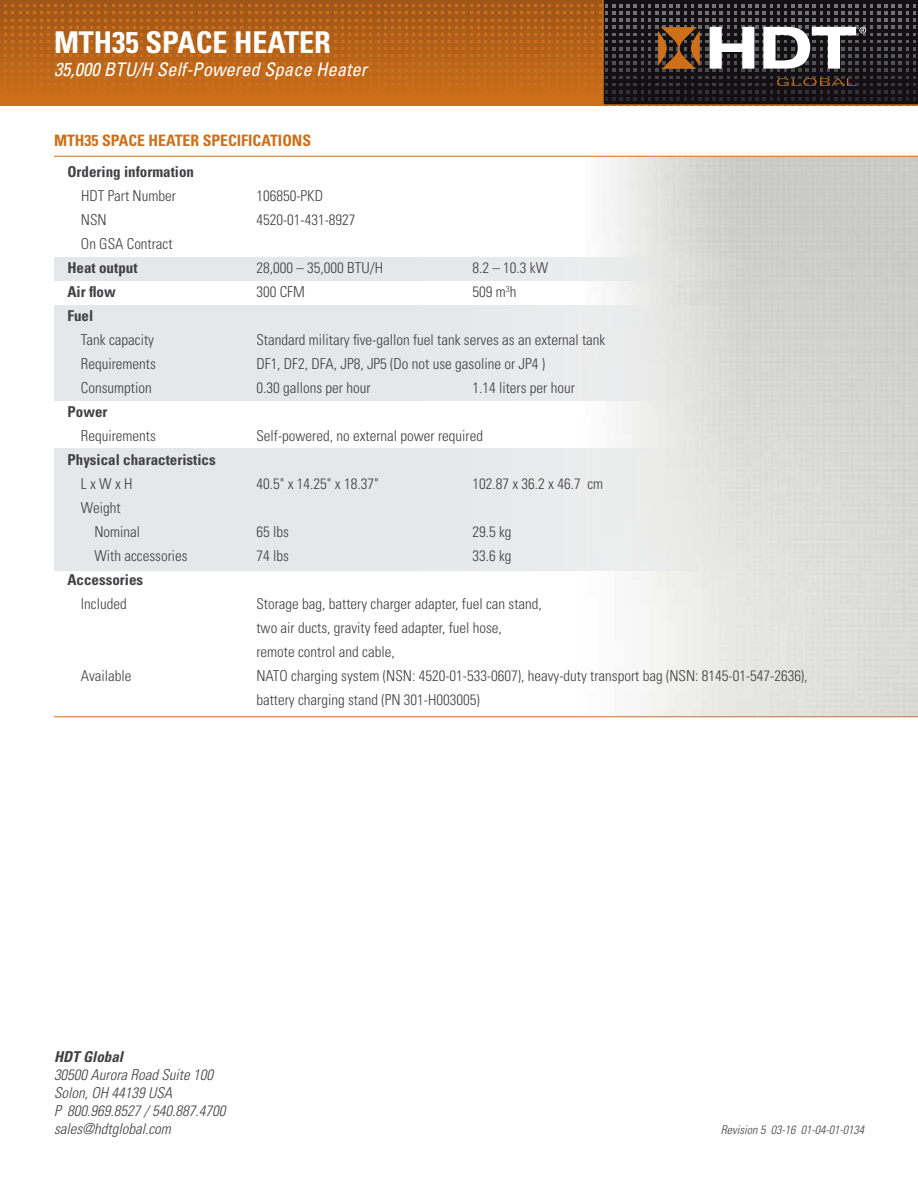
<style>
.page{position:relative;width:918px;height:1188px;background:#fff}
.page>*{position:absolute;margin:0;border:0;box-sizing:border-box;transform-origin:0 0}
.t1{font:700 condensed 30px "Univers LT Std";color:#fff}
.t2{font:italic condensed 18.75px "Univers LT Std";color:#fff}
.t3{font:700 condensed 15.75px "Univers LT Std";color:#ce7019}
.t4{font:300 condensed 15px/24px "Univers LT Std";color:#414042}
.t5{font:italic 300 condensed 15px/18px "Univers LT Std";color:#414042}
.t6{font:700 condensed 15px "Univers LT Std";color:#414042}
.t7{font:italic 700 condensed 15px "Univers LT Std";color:#414042}
.t8{font:italic 300 condensed 12px "Univers LT Std";color:#414042}
</style>
<div class="page">
<svg style="left:0;top:0;width:604px;height:106px;background:#a25819"></svg>
<svg style="left:4px;top:4px;width:912px;height:102px;background:#925725"></svg>
<svg style="left:54px;top:257px;width:810px;height:24px;background:#e2e3e2"></svg>
<div style="left:54px;top:448px;width:810px;height:122px;background:#e6e7e8"></div>
<div style="left:54px;top:306px;width:810px;height:95px;background:linear-gradient(to right,#ebecef,#dcdcd9)"></div>
<hr style="left:54px;top:156px;width:864px;height:1px;background:#ce7019">
<hr style="left:54px;top:716px;width:864px;height:1px;background:#ce7019">
<h1 class="t1" style="left:54px;top:24px;width:278px">MTH35 SPACE HEATER</h1>
<p class="t2" style="left:54px;top:57px;width:314px">35,000 BTU/H Self-Powered Space Heater</p>
<p class="t3" style="left:54px;top:131px;width:259px">MTH35 SPACE HEATER SPECIFICATIONS</p>
<p class="t6" style="left:68px;top:163px;width:128px">Ordering information</p>
<p class="t4" style="left:81px;top:184px;width:96px">HDT Part Number</p>
<p class="t4" style="left:256px;top:184px;width:68px">106850-PKD</p>
<p class="t4" style="left:81px;top:208px;width:27px">NSN</p>
<p class="t4" style="left:256px;top:208px;width:101px">4520-01-431-8927</p>
<p class="t4" style="left:81px;top:232px;width:93px">On GSA Contract</p>
<p class="t6" style="left:67px;top:259px;width:72px">Heat output</p>
<p class="t4" style="left:256px;top:256px;width:128px">28,000 – 35,000 BTU/H</p>
<p class="t4" style="left:472px;top:256px;width:77px">8.2 – 10.3 kW</p>
<p class="t6" style="left:67px;top:283px;width:50px">Air flow</p>
<p class="t4" style="left:256px;top:280px;width:50px">300 CFM</p>
<p class="t4" style="left:472px;top:280px;width:45px">509 m<sup>3</sup>h</p>
<p class="t6" style="left:67px;top:307px;width:27px">Fuel</p>
<p class="t4" style="left:81px;top:328px;width:75px">Tank capacity</p>
<p class="t4" style="left:256px;top:328px;width:350px">Standard military five-gallon fuel tank serves as an external tank</p>
<p class="t4" style="left:81px;top:352px;width:76px">Requirements</p>
<p class="t4" style="left:256px;top:352px;width:290px">DF1, DF2, DFA, JP8, JP5 (Do not use gasoline or JP4 )</p>
<p class="t4" style="left:81px;top:376px;width:72px">Consumption</p>
<p class="t4" style="left:256px;top:376px;width:116px">0.30 gallons per hour</p>
<p class="t4" style="left:472px;top:376px;width:104px">1.14 liters per hour</p>
<p class="t6" style="left:67px;top:403px;width:42px">Power</p>
<p class="t4" style="left:81px;top:424px;width:76px">Requirements</p>
<p class="t4" style="left:256px;top:424px;width:228px">Self-powered, no external power required</p>
<p class="t6" style="left:67px;top:451px;width:150px">Physical characteristics</p>
<p class="t4" style="left:81px;top:472px;width:53px">L x W x H</p>
<p class="t4" style="left:256px;top:472px;width:124px">40.5" x 14.25" x 18.37"</p>
<p class="t4" style="left:472px;top:472px;width:132px">102.87 x 36.2 x 46.7 cm</p>
<p class="t4" style="left:94px;top:496px;width:47px;text-indent:-14px">Weight<br>Nominal</p>
<p class="t4" style="left:256px;top:520px;width:34px">65 lbs</p>
<p class="t4" style="left:472px;top:520px;width:41px">29.5 kg</p>
<p class="t4" style="left:94px;top:544px;width:95px">With accessories</p>
<p class="t4" style="left:256px;top:544px;width:34px">74 lbs</p>
<p class="t4" style="left:472px;top:544px;width:41px">33.6 kg</p>
<p class="t6" style="left:67px;top:571px;width:77px">Accessories</p>
<p class="t4" style="left:81px;top:592px;width:47px">Included</p>
<p class="t4" style="left:256px;top:592px;width:287px">Storage bag, battery charger adapter, fuel can stand, two air ducts, gravity feed adapter, fuel hose, remote control and cable,</p>
<p class="t4" style="left:81px;top:664px;width:52px">Available</p>
<p class="t4" style="left:256px;top:664px;width:553px">NATO charging system (NSN: 4520-01-533-0607), heavy-duty transport bag (NSN: 8145-01-547-2636), battery charging stand (PN 301-H003005)</p>
<p class="t7" style="left:54px;top:1047px;width:71px">HDT Global</p>
<p class="t5" style="left:54px;top:1066px;width:173px">30500 Aurora Road Suite 100<br>Solon, OH 44139 USA<br>P 800.969.8527 / 540.887.4700 sales@hdtglobal.com</p>
<p class="t8" style="left:721px;top:1123px;width:145px">Revision 5 03-16 01-04-01-0134</p>
</div>
